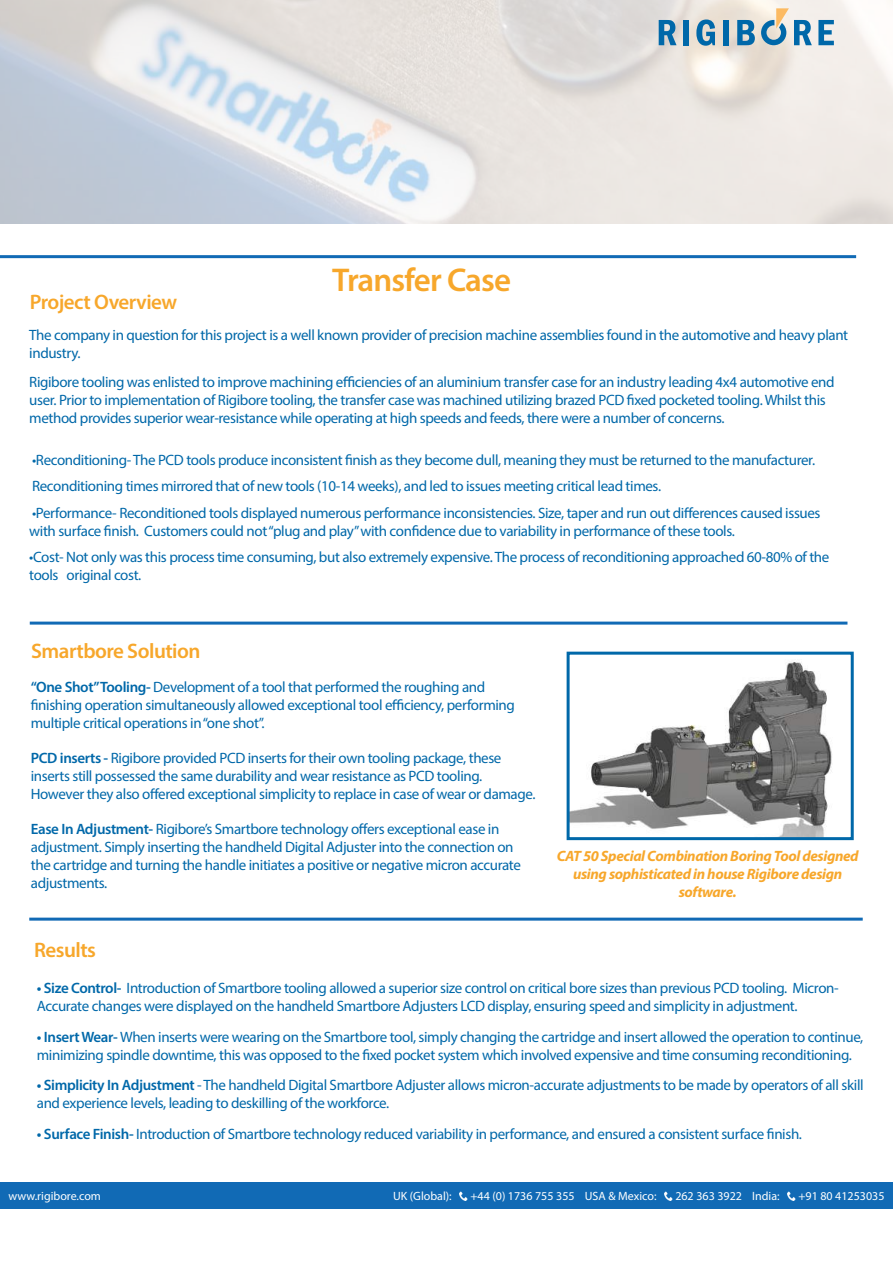
<style>
.page{position:relative;width:893px;height:1263px;background:#fff}
.page>*{position:absolute;margin:0;border:0;box-sizing:border-box;transform-origin:0 0}
.t1{font:600 33px "Myriad Pro";letter-spacing:-.025em;color:#f7a72b}
.t2{font:600 21px "Myriad Pro";letter-spacing:-.025em;color:#f7a72b}
.t3{font:15px/18px "Myriad Pro";letter-spacing:-.025em;color:#0068a9}
.t4{font:italic 700 15px/18px "Myriad Pro";letter-spacing:-.025em;color:#f7a72b;text-align:center}
.t5{font:300 15px "Myriad Pro";color:#fff}
.t6{font:12px "Myriad Pro";color:#fff}
.s1{font-weight:600}
</style>
<div class="page">
<div style="left:211px;top:1183px;width:682px;height:26px;background:#116ab5"></div>
<svg style="left:459px;top:1192px;width:9px;height:8px"></svg>
<svg style="left:664px;top:1192px;width:9px;height:8px"></svg>
<svg style="left:787px;top:1192px;width:9px;height:8px"></svg>
<div style="left:0;top:1183px;width:284px;height:26px;background:#116ab5"></div>
<hr style="left:0;top:255px;width:856px;height:3px;background:#116ab5">
<hr style="left:30px;top:622px;width:817px;height:3px;background:#116ab5">
<hr style="left:29px;top:918px;width:834px;height:3px;background:#116ab5">
<img style="left:571px;top:662px;width:261px;height:174px">
<div style="left:567px;top:652px;width:287px;height:188px;border:3px solid #0068a9"></div>
<img style="left:0;top:0;width:893px;height:223px">
<svg style="left:659px;top:20px;width:17px;height:25px"></svg>
<div style="left:683px;top:20px;width:6px;height:25px;background:#0068a9"></div>
<svg style="left:696px;top:20px;width:19px;height:26px"></svg>
<div style="left:723px;top:20px;width:6px;height:25px;background:#0068a9"></div>
<svg style="left:737px;top:20px;width:18px;height:25px"></svg>
<svg style="left:818px;top:20px;width:16px;height:25px"></svg>
<svg style="left:761px;top:8px;width:51px;height:37px;background:#a4bdc7"></svg>
<h2 class="t2" style="left:30px;top:289px;width:149px">Project Overview</h2>
<h1 class="t1" style="left:332px;top:259px;width:181px">Transfer Case</h1>
<p class="t3" style="left:29px;top:326px;width:820px">The company in question for this project is a well known provider of precision machine assemblies found in the automotive and heavy plant industry.</p>
<p class="t3" style="left:29px;top:373px;width:807px">Rigibore tooling was enlisted to improve machining efficiencies of an aluminium transfer case for an industry leading 4x4 automotive end user. Prior to implementation of Rigibore tooling, the transfer case was machined utilizing brazed PCD fixed pocketed tooling. Whilst this method provides superior wear-resistance while operating at high speeds and feeds, there were a number of concerns.</p>
<p class="t3" style="left:32px;top:446px;width:784px;line-height:26.5px">•Reconditioning- The PCD tools produce inconsistent finish as they become dull, meaning they must be returned to the manufacturer.<br>Reconditioning times mirrored that of new tools (10-14 weeks), and led to issues meeting critical lead times.</p>
<p class="t3" style="left:29px;top:504px;width:793px">•Performance- Reconditioned tools displayed numerous performance inconsistencies. Size, taper and run out differences caused issues with surface finish. Customers could not “plug and play” with confidence due to variability in performance of these tools.</p>
<p class="t3" style="left:29px;top:548px;width:802px">•Cost- Not only was this process time consuming, but also extremely expensive. The process of reconditioning approached 60-80% of the tools original cost.</p>
<h2 class="t2" style="left:31px;top:637px;width:171px">Smartbore Solution</h2>
<p class="t3" style="left:31px;top:677px;width:486px"><span class="s1">“One Shot” Tooling-</span> Development of a tool that performed the roughing and finishing operation simultaneously allowed exceptional tool efficiency, performing multiple critical operations in “one shot”.</p>
<p class="t3" style="left:31px;top:748px;width:506px"><span class="s1">PCD inserts -</span> Rigibore provided PCD inserts for their own tooling package, these inserts still possessed the same durability and wear resistance as PCD tooling.<br>However they also offered exceptional simplicity to replace in case of wear or damage.</p>
<p class="t3" style="left:31px;top:819px;width:492px"><span class="s1">Ease In Adjustment-</span> Rigibore’s Smartbore technology offers exceptional ease in adjustment. Simply inserting the handheld Digital Adjuster into the connection on the cartridge and turning the handle initiates a positive or negative micron accurate adjustments.</p>
<p class="t4" style="left:557px;top:847px;width:303px">CAT 50 Special Combination Boring Tool designed using sophisticated in house Rigibore design software.</p>
<h2 class="t2" style="left:34px;top:937px;width:63px">Results</h2>
<p class="t3" style="left:37px;top:978px;width:803px"><span class="s1">• Size Control-</span> Introduction of Smartbore tooling allowed a superior size control on critical bore sizes than previous PCD tooling. Micron-<br>Accurate changes were displayed on the handheld Smartbore Adjusters LCD display, ensuring speed and simplicity in adjustment.</p>
<p class="t3" style="left:37px;top:1027px;width:828px"><span class="s1">• Insert Wear-</span> When inserts were wearing on the Smartbore tool, simply changing the cartridge and insert allowed the operation to continue, minimizing spindle downtime, this was opposed to the fixed pocket system which involved expensive and time consuming reconditioning.</p>
<p class="t3" style="left:37px;top:1076px;width:828px"><span class="s1">• Simplicity In Adjustment</span> - The handheld Digital Smartbore Adjuster allows micron-accurate adjustments to be made by operators of all skill and experience levels, leading to deskilling of the workforce.</p>
<p class="t3" style="left:37px;top:1125px;width:767px"><span class="s1">• Surface Finish-</span> Introduction of Smartbore technology reduced variability in performance, and ensured a consistent surface finish.</p>
<p class="t5" style="left:847px;top:1188px;width:16px">15</p>
<p class="t6" style="left:9px;top:1189px;width:94px">www.rigibore.com</p>
<p class="t6" style="left:335px;top:1189px;width:118px">UK (Global): UK (Global):</p>
<p class="t6" style="left:617px;top:1189px;width:106px">262 363 3922 India:</p>
<p class="t6" style="left:675px;top:1189px;width:106px">262 363 3922 India:</p>
<p class="t6" style="left:412px;top:1189px;width:188px">+44 (0) 1736 755 355 USA &amp; Mexico:</p>
<p class="t6" style="left:470px;top:1189px;width:188px">+44 (0) 1736 755 355 USA &amp; Mexico:</p>
<p class="t6" style="left:740px;top:1189px;width:88px">+91 80 41253035</p>
<p class="t6" style="left:798px;top:1189px;width:88px">+91 80 41253035</p>
</div>
